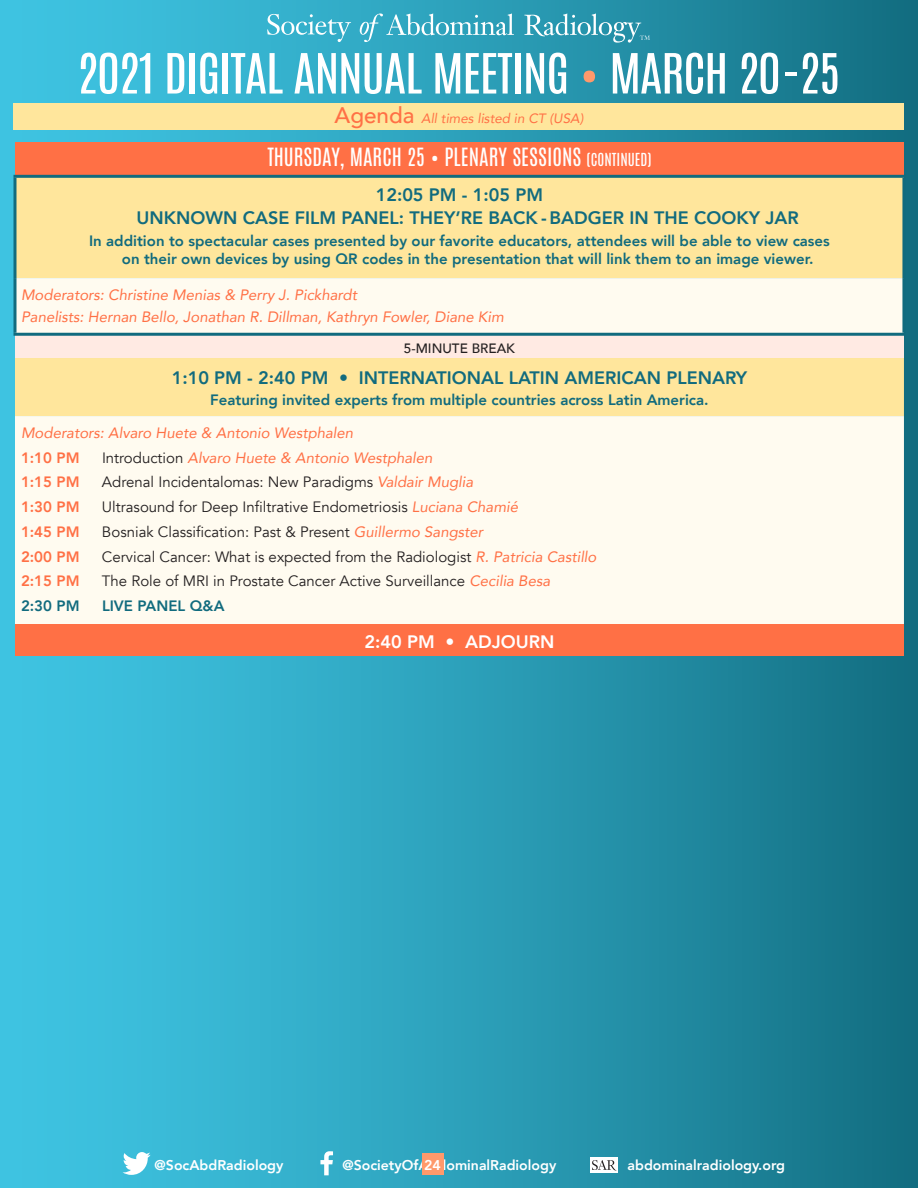
<style>
.page{position:relative;width:918px;height:1188px;background:#fff}
.page>*{position:absolute;margin:0;border:0;box-sizing:border-box;transform-origin:0 0}
.t1{font:47.1px "Antonio";letter-spacing:-.03em;color:#fff;scale:1.07 1}
.t2{font:21px "Antonio";color:#fff}
.t3{font:800 18px/22.5px "Avenir";color:#116b7e}
.t4{font:800 18px "Avenir";color:#fff}
.t5{font:15px "Avenir";color:#231f20}
.t6{font:800 15px/18px "Avenir";color:#116b7e}
.t7{font:italic 15px "Avenir";color:#ff7045}
.t8{font:800 15px "Avenir";color:#ff7045}
.t9{font:800 14.1px "Avenir";color:#fff}
.t10{font:italic 13.5px "Avenir";color:#ff7045}
.t11{font:500 13.5px "Avenir";color:#231f20}
.s1{color:#ff996b}
.s2{font-weight:500;font-style:normal;font-size:22.5px}
.s3{font-size:15px}
.s4{font-style:normal;color:#231f20}
.s5{font-style:italic;color:#ff7045}
</style>
<div class="page">
<div style="left:0;top:0;width:918px;height:1188px;background:linear-gradient(to right,#42cbea,#147185)"></div>
<svg style="left:267px;top:14px;width:84px;height:28px;background:#56bcd3"></svg>
<svg style="left:360px;top:13px;width:154px;height:29px;background:#52b3c8"></svg>
<svg style="left:524px;top:13px;width:126px;height:30px;background:#4ca6ba"></svg>
<div style="left:14px;top:103px;width:890px;height:27px;background:#ffe69c"></div>
<div style="left:15px;top:142px;width:889px;height:34px;background:#ff7045"></div>
<div style="left:16px;top:178px;width:886px;height:100px;background:#ffe69c"></div>
<svg style="left:15px;top:278px;width:889px;height:346px;fill:#fffbf0"></svg>
<div style="left:15px;top:334px;width:889px;height:24px;background:#ffeae3"></div>
<div style="left:15px;top:624px;width:889px;height:32px;background:#ff7045"></div>
<hr style="left:14px;top:175px;width:891px;height:3px;background:#116b7e">
<hr style="left:14px;top:178px;width:2px;height:100px;background:#116b7e">
<hr style="left:902px;top:178px;width:3px;height:100px;background:#116b7e">
<hr style="left:14px;top:278px;width:2px;height:55px;background:#116b7e">
<hr style="left:902px;top:278px;width:3px;height:55px;background:#116b7e">
<hr style="left:14px;top:333px;width:891px;height:3px;background:#116b7e">
<svg style="left:320px;top:1151px;width:13px;height:24px"></svg>
<div style="left:590px;top:1158px;width:28px;height:15px;background:#fff"></div>
<svg style="left:592px;top:1160px;width:24px;height:11px"></svg>
<svg style="left:123px;top:1152px;width:28px;height:23px"></svg>
<div style="left:422px;top:1154px;width:21px;height:21px;background:#ff996b"></div>
<h1 class="t1" style="left:77px;top:39px;width:716px">2021 DIGITAL ANNUAL MEETING <span class="s1">•</span> MARCH 20-25</h1>
<p class="t10" style="left:335px;top:110px;width:250px"><span class="s2">Agenda</span> All times listed in CT (USA)</p>
<p class="t2" style="left:267px;top:141px;width:386px">THURSDAY, MARCH 25 • PLENARY SESSIONS <span class="s3">(CONTINUED)</span></p>
<p class="t3" style="left:137px;top:184px;width:664px;text-indent:239px">12:05 PM - 1:05 PM<br>UNKNOWN CASE FILM PANEL: THEY’RE BACK - BADGER IN THE COOKY JAR</p>
<p class="t6" style="left:122px;top:232px;width:710px;text-indent:-33px">In addition to spectacular cases presented by our favorite educators, attendees will be able to view cases on their own devices by using QR codes in the presentation that will link them to an image viewer.</p>
<p class="t7" style="left:21px;top:285px;width:338px">Moderators: Christine Menias &amp; Perry J. Pickhardt</p>
<p class="t7" style="left:21px;top:308px;width:484px">Panelists: Hernan Bello, Jonathan R. Dillman, Kathryn Fowler, Diane Kim</p>
<p class="t11" style="left:404px;top:337px;width:113px">5-MINUTE BREAK</p>
<p class="t3" style="left:172px;top:366px;width:577px">1:10 PM - 2:40 PM • INTERNATIONAL LATIN AMERICAN PLENARY</p>
<p class="t6" style="left:210px;top:391px;width:500px">Featuring invited experts from multiple countries across Latin America.</p>
<p class="t7" style="left:21px;top:423px;width:334px">Moderators: Alvaro Huete &amp; Antonio Westphalen</p>
<p class="t8" style="left:21px;top:446px;width:60px">1:10 PM</p>
<p class="t7" style="left:102px;top:448px;width:332px"><span class="s4">Introduction</span> Alvaro Huete &amp; Antonio Westphalen</p>
<p class="t8" style="left:21px;top:470px;width:60px">1:15 PM</p>
<p class="t5" style="left:102px;top:473px;width:373px">Adrenal Incidentalomas: New Paradigms <span class="s5">Valdair Muglia</span></p>
<p class="t8" style="left:21px;top:495px;width:60px">1:30 PM</p>
<p class="t5" style="left:102px;top:498px;width:418px">Ultrasound for Deep Infiltrative Endometriosis <span class="s5">Luciana Chamié</span></p>
<p class="t8" style="left:21px;top:520px;width:60px">1:45 PM</p>
<p class="t5" style="left:102px;top:523px;width:383px">Bosniak Classification: Past &amp; Present <span class="s5">Guillermo Sangster</span></p>
<p class="t8" style="left:21px;top:545px;width:60px">2:00 PM</p>
<p class="t5" style="left:102px;top:547px;width:496px">Cervical Cancer: What is expected from the Radiologist <span class="s5">R. Patricia Castillo</span></p>
<p class="t8" style="left:21px;top:569px;width:60px">2:15 PM</p>
<p class="t5" style="left:102px;top:572px;width:450px">The Role of MRI in Prostate Cancer Active Surveillance <span class="s5">Cecilia Besa</span></p>
<p class="t6" style="left:21px;top:597px;width:60px">2:30 PM</p>
<p class="t6" style="left:102px;top:597px;width:124px">LIVE PANEL Q&amp;A</p>
<p class="t4" style="left:365px;top:627px;width:191px">2:40 PM • ADJOURN</p>
<p class="t9" style="left:155px;top:1154px;width:130px">@SocAbdRadiology</p>
<p class="t9" style="left:342px;top:1154px;width:215px">@SocietyOfAbdominalRadiology</p>
<p class="t9" style="left:424px;top:1154px;width:18px">24</p>
<p class="t9" style="left:628px;top:1154px;width:159px">abdominalradiology.org</p>
</div>
